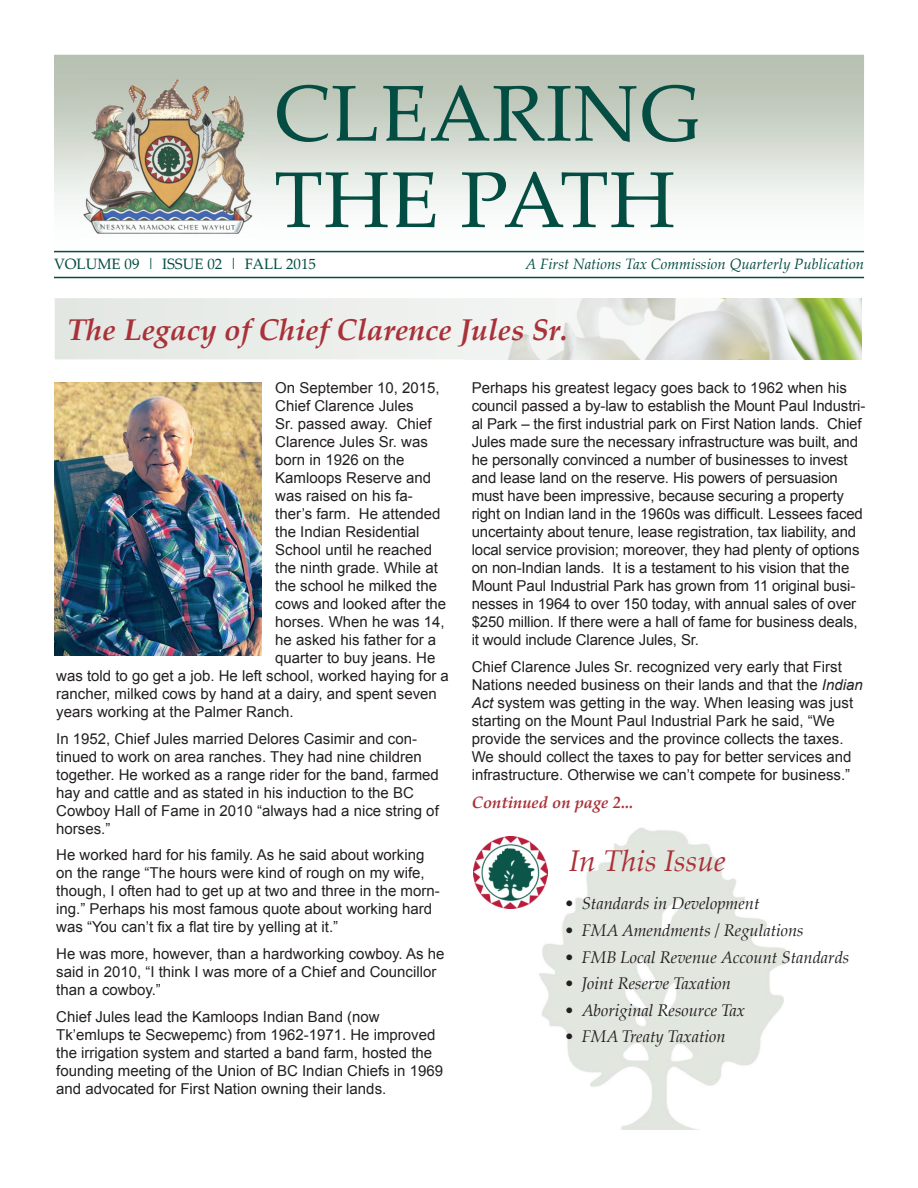
<style>
.page{position:relative;width:918px;height:1188px;background:#fff}
.page>*{position:absolute;margin:0;border:0;box-sizing:border-box;transform-origin:0 0}
.t1{font:79.2px/86.4px "Palatino Linotype";letter-spacing:.01em;color:#044d42}
.t2{font:italic 700 30px "Palatino Linotype";color:#a93239}
.t3{font:italic 30px "Palatino Linotype";color:#a93239}
.t4{font:italic 16.5px "Palatino";color:#231f20}
.t5{font:italic 700 16.5px "Palatino Linotype";color:#a93239}
.t6{font:15px/18px "Arial";color:#231f20}
.t7{font:italic 15px "Palatino Linotype";color:#044d42}
.t8{font:15px "Palatino Linotype";color:#044d42}
.s1{font-style:italic}
</style>
<div class="page">
<img style="left:83px;top:75px;width:174px;height:162px">
<hr style="left:54px;top:251px;width:810px;height:1px;background:#044d42">
<hr style="left:54px;top:277px;width:810px;height:1px;background:#044d42">
<img style="left:539px;top:828px;width:252px;height:302px">
<img style="left:473px;top:837px;width:75px;height:72px">
<div style="left:55px;top:298px;width:410px;height:61px;background:#e9edea"></div>
<img style="left:465px;top:298px;width:397px;height:61px">
<img style="left:54px;top:382px;width:208px;height:274px">
<h1 class="t1" style="left:274px;top:67px;width:427px">CLEARING<br>THE PATH</h1>
<p class="t8" style="left:54px;top:254px;width:264px">VOLUME 09 | ISSUE 02 | FALL 2015</p>
<p class="t7" style="left:525px;top:253px;width:340px">A First Nations Tax Commission Quarterly Publication</p>
<h2 class="t2" style="left:68px;top:308px;width:502px">The Legacy of Chief Clarence Jules Sr.</h2>
<p class="t6" style="left:275px;top:379px;width:166px">On September 10, 2015,</p>
<p class="t6" style="left:275px;top:397px;width:140px">Chief Clarence Jules</p>
<p class="t6" style="left:275px;top:415px;width:158px">Sr. passed away. Chief</p>
<p class="t6" style="left:275px;top:433px;width:154px">Clarence Jules Sr. was</p>
<p class="t6" style="left:275px;top:451px;width:131px">born in 1926 on the</p>
<p class="t6" style="left:275px;top:469px;width:157px">Kamloops Reserve and</p>
<p class="t6" style="left:275px;top:487px;width:139px">was raised on his fa-</p>
<p class="t6" style="left:275px;top:505px;width:167px">ther’s farm. He attended</p>
<p class="t6" style="left:275px;top:523px;width:146px">the Indian Residential</p>
<p class="t6" style="left:275px;top:541px;width:158px">School until he reached</p>
<p class="t6" style="left:275px;top:559px;width:164px">the ninth grade. While at</p>
<p class="t6" style="left:275px;top:577px;width:163px">the school he milked the</p>
<p class="t6" style="left:275px;top:595px;width:172px">cows and looked after the</p>
<p class="t6" style="left:275px;top:613px;width:171px">horses. When he was 14,</p>
<p class="t6" style="left:275px;top:631px;width:162px">he asked his father for a</p>
<p class="t6" style="left:275px;top:649px;width:162px">quarter to buy jeans. He</p>
<p class="t6" style="left:56px;top:667px;width:394px">was told to go get a job. He left school, worked haying for a</p>
<p class="t6" style="left:56px;top:685px;width:382px">rancher, milked cows by hand at a dairy, and spent seven</p>
<p class="t6" style="left:56px;top:703px;width:239px">years working at the Palmer Ranch.</p>
<p class="t6" style="left:56px;top:730px;width:384px">In 1952, Chief Jules married Delores Casimir and con&shy;tinued to work on area ranches. They had nine children together. He worked as a range rider for the band, farmed hay and cattle and as stated in his induction to the BC Cowboy Hall of Fame in 2010 “always had a nice string of horses.”</p>
<p class="t6" style="left:56px;top:846px;width:385px">He worked hard for his family. As he said about working on the range “The hours were kind of rough on my wife, though, I often had to get up at two and three in the morn&shy;ing.” Perhaps his most famous quote about working hard was “You can’t fix a flat tire by yelling at it.”</p>
<p class="t6" style="left:56px;top:945px;width:390px">He was more, however, than a hardworking cowboy. As he said in 2010, “I think I was more of a Chief and Councillor than a cowboy.”</p>
<p class="t6" style="left:56px;top:1008px;width:388px">Chief Jules lead the Kamloops Indian Band (now Tk’emlups te Secwepemc) from 1962-1971. He improved the irrigation system and started a band farm, hosted the founding meeting of the Union of BC Indian Chiefs in 1969 and advocated for First Nation owning their lands.</p>
<p class="t6" style="left:472px;top:379px;width:395px">Perhaps his greatest legacy goes back to 1962 when his council passed a by-law to establish the Mount Paul Industri&shy;al Park – the first industrial park on First Nation lands. Chief Jules made sure the necessary infrastructure was built, and he personally convinced a number of businesses to invest and lease land on the reserve. His powers of persuasion must have been impressive, because securing a property right on Indian land in the 1960s was difficult. Lessees faced uncertainty about tenure, lease registration, tax liability, and local service provision; moreover, they had plenty of options on non-Indian lands. It is a testament to his vision that the Mount Paul Industrial Park has grown from 11 original busi&shy;nesses in 1964 to over 150 today, with annual sales of over $250 million. If there were a hall of fame for business deals, it would include Clarence Jules, Sr.</p>
<p class="t6" style="left:472px;top:658px;width:393px">Chief Clarence Jules Sr. recognized very early that First Nations needed business on their lands and that the <span class="s1">Indian Act</span> system was getting in the way. When leasing was just starting on the Mount Paul Industrial Park he said, “We provide the services and the province collects the taxes.<br>We should collect the taxes to pay for better services and infrastructure. Otherwise we can’t compete for business.”</p>
<p class="t5" style="left:472px;top:791px;width:163px">Continued on page 2...</p>
<h2 class="t3" style="left:569px;top:840px;width:158px">In This Issue</h2>
<p class="t4" style="left:565px;top:890px;width:196px">• Standards in Development</p>
<p class="t4" style="left:565px;top:916px;width:240px">• FMA Amendments / Regulations</p>
<p class="t4" style="left:565px;top:943px;width:286px">• FMB Local Revenue Account Standards</p>
<p class="t4" style="left:565px;top:970px;width:167px">• Joint Reserve Taxation</p>
<p class="t4" style="left:565px;top:996px;width:181px">• Aboriginal Resource Tax</p>
<p class="t4" style="left:565px;top:1023px;width:162px">• FMA Treaty Taxation</p>
</div>
